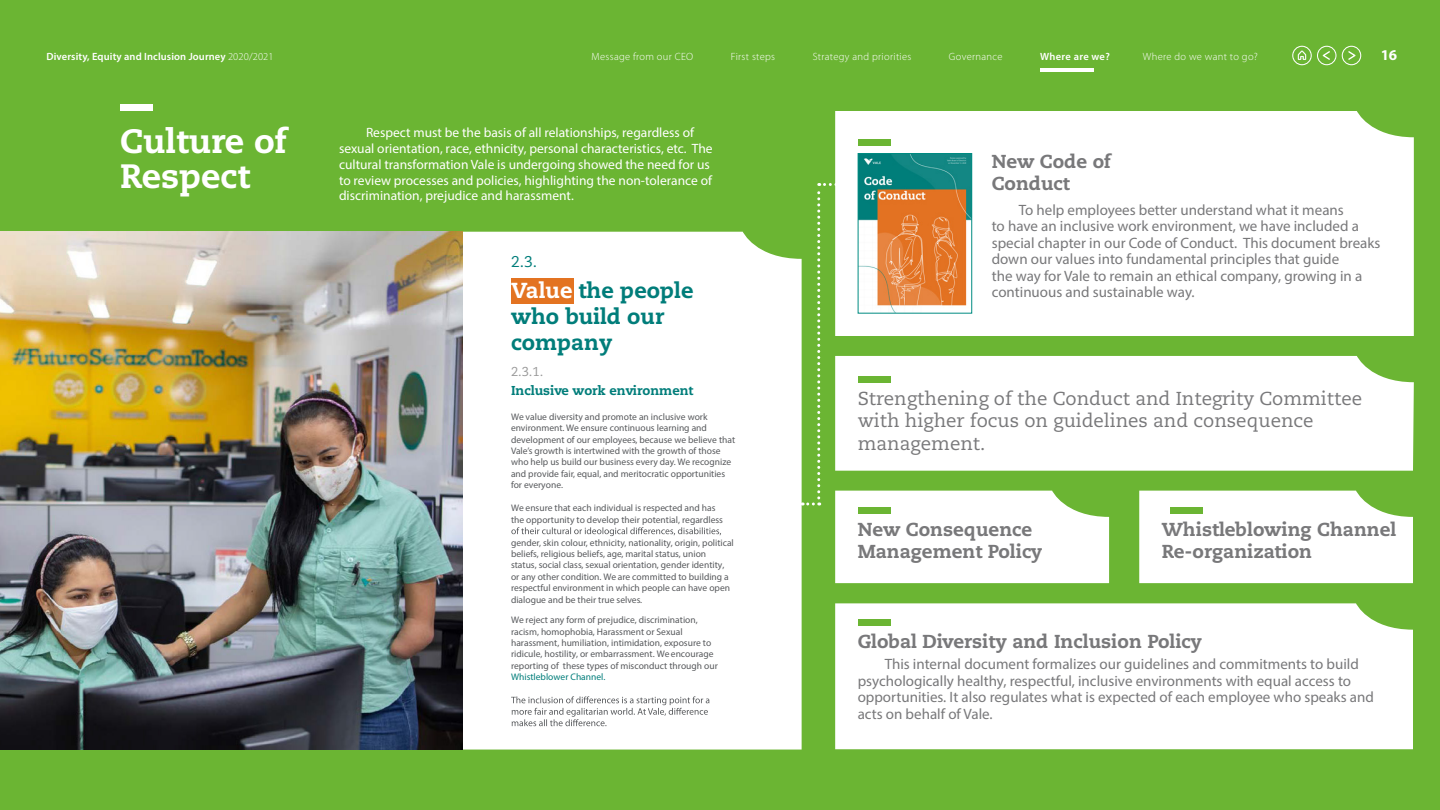
<style>
.page{position:relative;width:1440px;height:810px;background:#6bb533}
.page>*{position:absolute;margin:0;border:0;box-sizing:border-box;transform-origin:0 0}
.t1{font:800 33.75px/35.2px "Caecilia LT Std";color:#fff}
.t2{font:800 21.67px/26px "Caecilia LT Pro 85";color:#007d7a}
.t3{font:800 18.75px/22.5px "Caecilia LT Std";color:#78787a}
.t4{font:18.75px/22.5px "Caecilia LT Std";color:#78787a}
.t5{font:15.6px "Caecilia LT Std";color:#007d7a}
.t6{font:15px/16.5px "Myriad Pro";color:#78787a}
.t7{font:700 15px "Myriad Pro";color:#fff}
.t8{font:13.5px/15.8px "Myriad Pro";color:#fff}
.t9{font:800 12.9px "Caecilia LT Pro 85";color:#007d7a}
.t10{font:12.9px "Caecilia LT Std";color:#999}
.t11{font:300 10.5px "Myriad Pro";letter-spacing:.03em;color:#fff}
.t12{font:600 10.5px "Myriad Pro";letter-spacing:.01em;color:#fff}
.t13{font:9.52px/11.5px "Myriad Pro";color:#57595c}
.t14{font:9.52px "Myriad Pro";color:#007d7a}
.s1{font-weight:300}
.s2{color:#fff}
</style>
<div class="page">
<div style="left:386px;top:232px;width:416px;height:518px;background:#fff"></div>
<div style="left:120px;top:105px;width:33px;height:6px;background:#fff"></div>
<div style="left:835px;top:111px;width:579px;height:225px;background:#fff"></div>
<div style="left:1109px;top:356px;width:305px;height:115px;background:#fff"></div>
<div style="left:835px;top:603px;width:578px;height:146px;background:#fff"></div>
<div style="left:858px;top:139px;width:33px;height:7px;background:#6bb533"></div>
<div style="left:858px;top:620px;width:33px;height:6px;background:#6bb533"></div>
<img style="left:860px;top:155px;width:110px;height:28px">
<svg style="left:802px;top:183px;width:307px;height:400px"></svg>
<div style="left:1139px;top:491px;width:274px;height:92px;background:#fff"></div>
<div style="left:858px;top:508px;width:33px;height:6px;background:#6bb533"></div>
<div style="left:1170px;top:508px;width:33px;height:6px;background:#6bb533"></div>
<div style="left:511px;top:278px;width:63px;height:26px;background:#e37321"></div>
<svg style="left:511px;top:527px;width:210px;height:9px;background:#dbdcdc"></svg>
<svg style="left:511px;top:696px;width:198px;height:30px;background:#e5e6e6"></svg>
<img style="left:0;top:232px;width:462px;height:517px">
<hr style="left:1040px;top:68px;width:54px;height:4px;background:#fff">
<svg style="left:1292px;top:46px;width:44px;height:19px"></svg>
<svg style="left:1342px;top:46px;width:19px;height:19px"></svg>
<p class="t12" style="left:46px;top:49px;width:229px">Diversity, Equity and Inclusion Journey <span class="s1">2020/2021</span></p>
<p class="t11" style="left:592px;top:50px;width:103px">Message from our CEO</p>
<p class="t11" style="left:731px;top:50px;width:46px">First steps</p>
<p class="t11" style="left:813px;top:50px;width:100px">Strategy and priorities</p>
<p class="t11" style="left:949px;top:50px;width:55px">Governance</p>
<p class="t12" style="left:1040px;top:49px;width:71px">Where are we?</p>
<p class="t11" style="left:1143px;top:50px;width:117px">Where do we want to go?</p>
<h3 class="t7" style="left:1381px;top:45px;width:18px">16</h3>
<h1 class="t1" style="left:120px;top:124px;width:168px">Culture of<br>Respect</h1>
<p class="t8" style="left:339px;top:125px;width:375px;text-indent:27px">Respect must be the basis of all relationships, regardless of sexual orientation, race, ethnicity, personal characteristics, etc. The cultural transformation Vale is undergoing showed the need for us to review processes and policies, highlighting the non-tolerance of discrimination, prejudice and harassment.</p>
<h3 class="t5" style="left:511px;top:252px;width:27px">2.3.</h3>
<h2 class="t2" style="left:511px;top:277px;width:184px"><span class="s2">Value</span> the people who build our company</h2>
<h3 class="t10" style="left:511px;top:364px;width:34px">2.3.1.</h3>
<h3 class="t9" style="left:511px;top:382px;width:184px">Inclusive work environment</h3>
<p class="t13" style="left:511px;top:411px;width:226px">We value diversity and promote an inclusive work environment. We ensure continuous learning and development of our employees, because we believe that Vale’s growth is intertwined with the growth of those who help us build our business every day. We recognize and provide fair, equal, and meritocratic opportunities for everyone.</p>
<p class="t13" style="left:511px;top:502px;width:214px">We ensure that each individual is respected and has the opportunity to develop their potential, regardless</p>
<p class="t13" style="left:511px;top:536px;width:224px">gender, skin colour, ethnicity, nationality, origin, political beliefs, religious beliefs, age, marital status, union status, social class, sexual orientation, gender identity, or any other condition. We are committed to building a respectful environment in which people can have open dialogue and be their true selves.</p>
<p class="t13" style="left:511px;top:614px;width:208px">We reject any form of prejudice, discrimination, racism, homophobia, Harassment or Sexual harassment, humiliation, intimidation, exposure to ridicule, hostility, or embarrassment. We encourage reporting of these types of misconduct through our</p>
<p class="t14" style="left:511px;top:671px;width:96px">Whistleblower Channel.</p>
<h3 class="t3" style="left:992px;top:150px;width:121px">New Code of<br>Conduct</h3>
<p class="t6" style="left:992px;top:201px;width:390px;text-indent:27px">To help employees better understand what it means<br>to have an inclusive work environment, we have included a special chapter in our Code of Conduct. This document breaks down our values into fundamental principles that guide<br>the way for Vale to remain an ethical company, growing in a continuous and sustainable way.</p>
<h3 class="t4" style="left:858px;top:388px;width:506px">Strengthening of the Conduct and Integrity Committee with higher focus on guidelines and consequence management.</h3>
<h3 class="t3" style="left:858px;top:518px;width:186px">New Consequence<br>Management Policy</h3>
<h3 class="t3" style="left:1162px;top:518px;width:236px">Whistleblowing Channel<br>Re-organization</h3>
<h3 class="t3" style="left:858px;top:630px;width:346px">Global Diversity and Inclusion Policy</h3>
<p class="t6" style="left:858px;top:656px;width:518px;text-indent:27px">This internal document formalizes our guidelines and commitments to build psychologically healthy, respectful, inclusive environments with equal access to opportunities. It also regulates what is expected of each employee who speaks and acts on behalf of Vale.</p>
</div>
